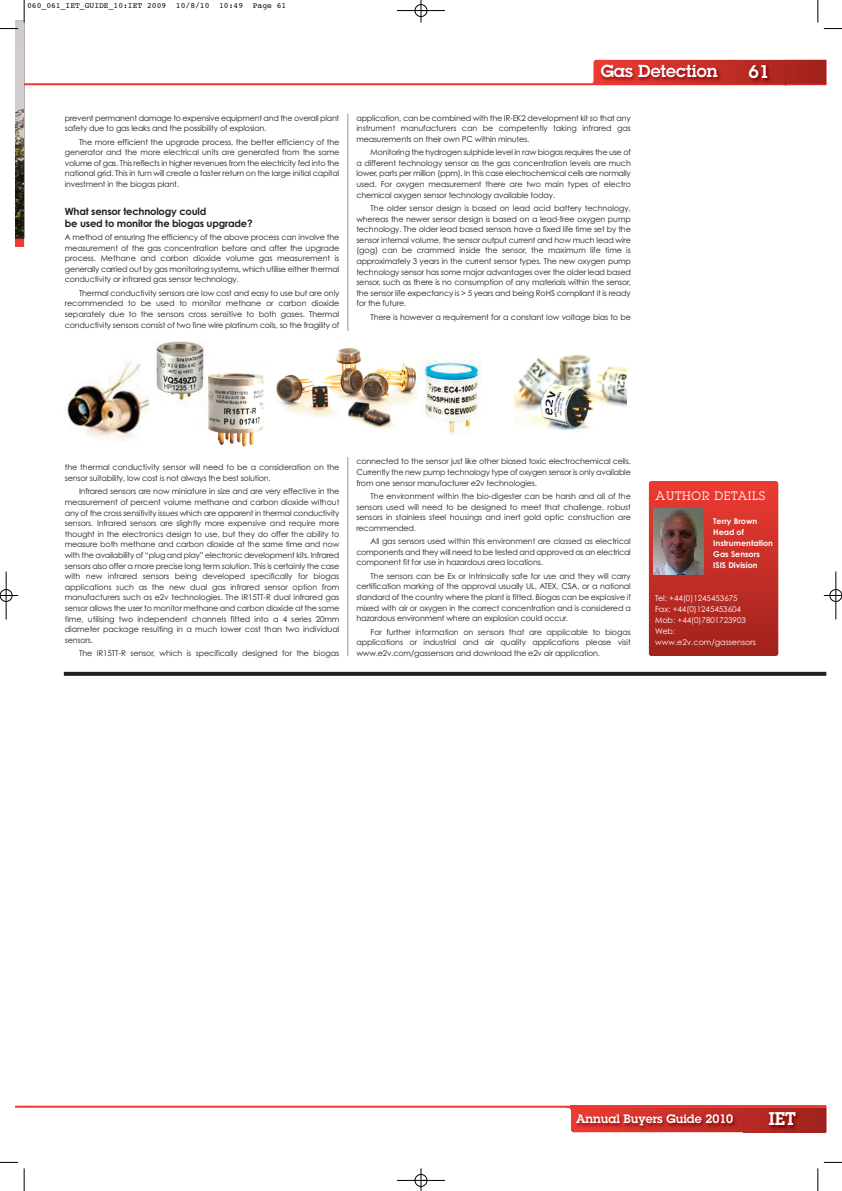
<style>
.page{position:relative;width:842px;height:1191px;background:#fff}
.page>*{position:absolute;margin:0;border:0;box-sizing:border-box;transform-origin:0 0}
.t1{font:600 18px "Lubalin Graph";color:#fff}
.t2{font:600 17px "Lubalin Graph";color:#fff}
.t3{font:600 12px "Lubalin Graph";color:#fff}
.t4{font:12px "Lubalin Graph";letter-spacing:.055em;color:#fff}
.t5{font:700 10px/11.6px "Century Gothic";letter-spacing:-.02em;color:#231f20}
.t6{font:8px/10.6px "Century Gothic";letter-spacing:-.02em;color:#231f20;text-align:justify}
.t7{font:8px/11px "Century Gothic";color:#fff}
.t8{font:700 8px/11px "Century Gothic";color:#fff}
.t9{font:8px "Courier";color:#000}
</style>
<div class="page">
<hr style="left:24px;top:83px;width:802px;height:2px;background:#ee3b32">
<hr style="left:348px;top:114px;width:1px;height:542px;background:#939598">
<div style="left:649px;top:481px;width:129px;height:175px;background:linear-gradient(to bottom,#ea3c34,#9e221c);border-radius:3px"></div>
<img style="left:653px;top:508px;width:50px;height:67px">
<div style="left:64px;top:331px;width:568px;height:126px;background:#fff"></div>
<svg style="left:64px;top:672px;width:762px;height:4px;background:#2b2728"></svg>
<img style="left:514px;top:354px;width:113px;height:78px">
<svg style="left:591px;top:59px;width:235px;height:27px;background:#c23731"></svg>
<svg style="left:16px;top:1106px;width:8px;height:2px"></svg>
<hr style="left:24px;top:1106px;width:802px;height:2px;background:#ee3b32">
<svg style="left:566px;top:1105px;width:260px;height:28px;background:#c3322c"></svg>
<img style="left:67px;top:341px;width:351px;height:105px">
<img style="left:419px;top:359px;width:62px;height:76px">
<svg style="left:0;top:0;width:25px;height:247px"></svg>
<svg style="left:818px;top:0;width:24px;height:29px"></svg>
<svg style="left:24px;top:1168px;width:1px;height:23px"></svg>
<svg style="left:0;top:1162px;width:18px;height:1px"></svg>
<svg style="left:818px;top:1162px;width:24px;height:29px"></svg>
<hr style="left:397px;top:10px;width:48px;height:1px;background:#000">
<hr style="left:397px;top:1180px;width:48px;height:1px;background:#000">
<hr style="left:6px;top:572px;width:1px;height:48px;background:#000">
<hr style="left:836px;top:572px;width:1px;height:48px;background:#000">
<svg style="left:421px;top:0;width:1px;height:23px"></svg>
<svg style="left:421px;top:1168px;width:1px;height:23px"></svg>
<svg style="left:2px;top:595px;width:16px;height:1px"></svg>
<svg style="left:824px;top:595px;width:16px;height:1px"></svg>
<div style="left:415px;top:4px;width:12px;height:13px;border:1px solid #000;border-radius:50%"></div>
<div style="left:415px;top:1174px;width:12px;height:13px;border:1px solid #000;border-radius:50%"></div>
<div style="left:0;top:589px;width:12px;height:13px;border:1px solid #000;border-radius:50%"></div>
<div style="left:830px;top:589px;width:12px;height:13px;border:1px solid #000;border-radius:50%"></div>
<p class="t9" style="left:27px;top:2px;width:261px">060_061_IET_GUIDE_10:IET 2009 10/8/10 10:49 Page 61</p>
<p class="t6" style="left:65px;top:113px;width:276px">prevent permanent damage to expensive equipment and the overall plant safety due to gas leaks and the possibility of explosion.</p>
<p class="t6" style="left:65px;top:137px;width:276px;text-indent:14px">The more efficient the upgrade process, the better efficiency of the generator and the more electrical units are generated from the same volume of gas. This reflects in higher revenues from the electricity fed into the national grid. This in turn will create a faster return on the large initial capital investment in the biogas plant.</p>
<p class="t5" style="left:65px;top:206px;width:189px">What sensor technology could<br>be used to monitor the biogas upgrade?</p>
<p class="t6" style="left:65px;top:233px;width:276px">A method of ensuring the efficiency of the above process can involve the measurement of the gas concentration before and after the upgrade process. Methane and carbon dioxide volume gas measurement is generally carried out by gas monitoring systems, which utilise either thermal conductivity or infrared gas sensor technology.</p>
<p class="t6" style="left:65px;top:288px;width:276px;text-indent:14px">Thermal conductivity sensors are low cost and easy to use but are only recommended to be used to monitor methane or carbon dioxide separately due to the sensors cross sensitive to both gases. Thermal conductivity sensors consist of two fine wire platinum coils, so the fragility of</p>
<h2 class="t2" style="left:601px;top:65px;width:118px">Gas Detection</h2>
<h1 class="t1" style="left:749px;top:65px;width:22px">61</h1>
<p class="t6" style="left:356px;top:113px;width:276px">application, can be combined with the IR-EK2 development kit so that any instrument manufacturers can be competently taking infrared gas measurements on their own PC within minutes.</p>
<p class="t6" style="left:356px;top:148px;width:276px;text-indent:14px">Monitoring the hydrogen sulphide level in raw biogas requires the use of a different technology sensor as the gas concentration levels are much lower, parts per million (ppm). In this case electrochemical cells are normally used. For oxygen measurement there are two main types of electro chemical oxygen sensor technology available today.</p>
<p class="t6" style="left:356px;top:204px;width:276px;text-indent:14px">The older sensor design is based on lead acid battery technology, whereas the newer sensor design is based on a lead-free oxygen pump technology. The older lead based sensors have a fixed life time set by the sensor internal volume, the sensor output current and how much lead wire (gog) can be crammed inside the sensor, the maximum life time is approximately 3 years in the current sensor types. The new oxygen pump technology sensor has some major advantages over the older lead based sensor, such as there is no consumption of any materials within the sensor, the sensor life expectancy is &gt; 5 years and being RoHS compliant it is ready for the future.</p>
<p class="t6" style="left:371px;top:313px;width:262px">There is however a requirement for a constant low voltage bias to be</p>
<p class="t6" style="left:65px;top:463px;width:276px">the thermal conductivity sensor will need to be a consideration on the sensor suitability, low cost is not always the best solution.</p>
<p class="t6" style="left:65px;top:487px;width:276px;text-indent:14px">Infrared sensors are now miniature in size and are very effective in the measurement of percent volume methane and carbon dioxide without any of the cross sensitivity issues which are apparent in thermal conductivity sensors. Infrared sensors are slightly more expensive and require more thought in the electronics design to use, but they do offer the ability to measure both methane and carbon dioxide at the same time and now with the availability of “plug and play” electronic development kits. Infrared sensors also offer a more precise long term solution. This is certainly the case with new infrared sensors being developed specifically for biogas applications such as the new dual gas infrared sensor option from manufacturers such as e2v technologies. The IR15TT-R dual infrared gas sensor allows the user to monitor methane and carbon dioxide at the same time, utilising two independent channels fitted into a 4 series 20mm diameter package resulting in a much lower cost than two individual sensors.</p>
<p class="t6" style="left:79px;top:649px;width:262px">The IR15TT-R sensor, which is specifically designed for the biogas</p>
<p class="t6" style="left:356px;top:457px;width:276px">connected to the sensor just like other biased toxic electrochemical cells.<br>Currently the new pump technology type of oxygen sensor is only available from one sensor manufacturer e2v technologies.</p>
<p class="t6" style="left:356px;top:492px;width:276px;text-indent:14px">The environment within the bio-digester can be harsh and all of the sensors used will need to be designed to meet that challenge, robust sensors in stainless steel housings and inert gold optic construction are recommended.</p>
<p class="t6" style="left:356px;top:537px;width:276px;text-indent:14px">All gas sensors used within this environment are classed as electrical components and they will need to be tested and approved as an electrical component fit for use in hazardous area locations.</p>
<p class="t6" style="left:356px;top:571px;width:276px;text-indent:14px">The sensors can be Ex or Intrinsically safe for use and they will carry certification marking of the approval usually UL, ATEX, CSA, or a national standard of the country where the plant is fitted. Biogas can be explosive if mixed with air or oxygen in the correct concentration and is considered a hazardous environment where an explosion could occur.</p>
<p class="t6" style="left:356px;top:627px;width:276px;text-indent:14px">For further information on sensors that are applicable to biogas applications or industrial and air quality applications please visit www.e2v.com/gassensors and download the e2v air application.</p>
<h3 class="t4" style="left:656px;top:491px;width:111px">AUTHOR DETAILS</h3>
<p class="t8" style="left:713px;top:516px;width:61px">Terry Brown<br>Head of<br>Instrumentation<br>Gas Sensors<br>ISIS Division</p>
<p class="t7" style="left:655px;top:593px;width:102px">Tel: +44(0)1245453675<br>Fax: +44(0)1245453604<br>Mob: +44(0)7801723903<br>Web: www.e2v.com/gassensors</p>
<h3 class="t3" style="left:576px;top:1114px;width:159px">Annual Buyers Guide 2010</h3>
<h1 class="t1" style="left:769px;top:1112px;width:29px">IET</h1>
</div>
